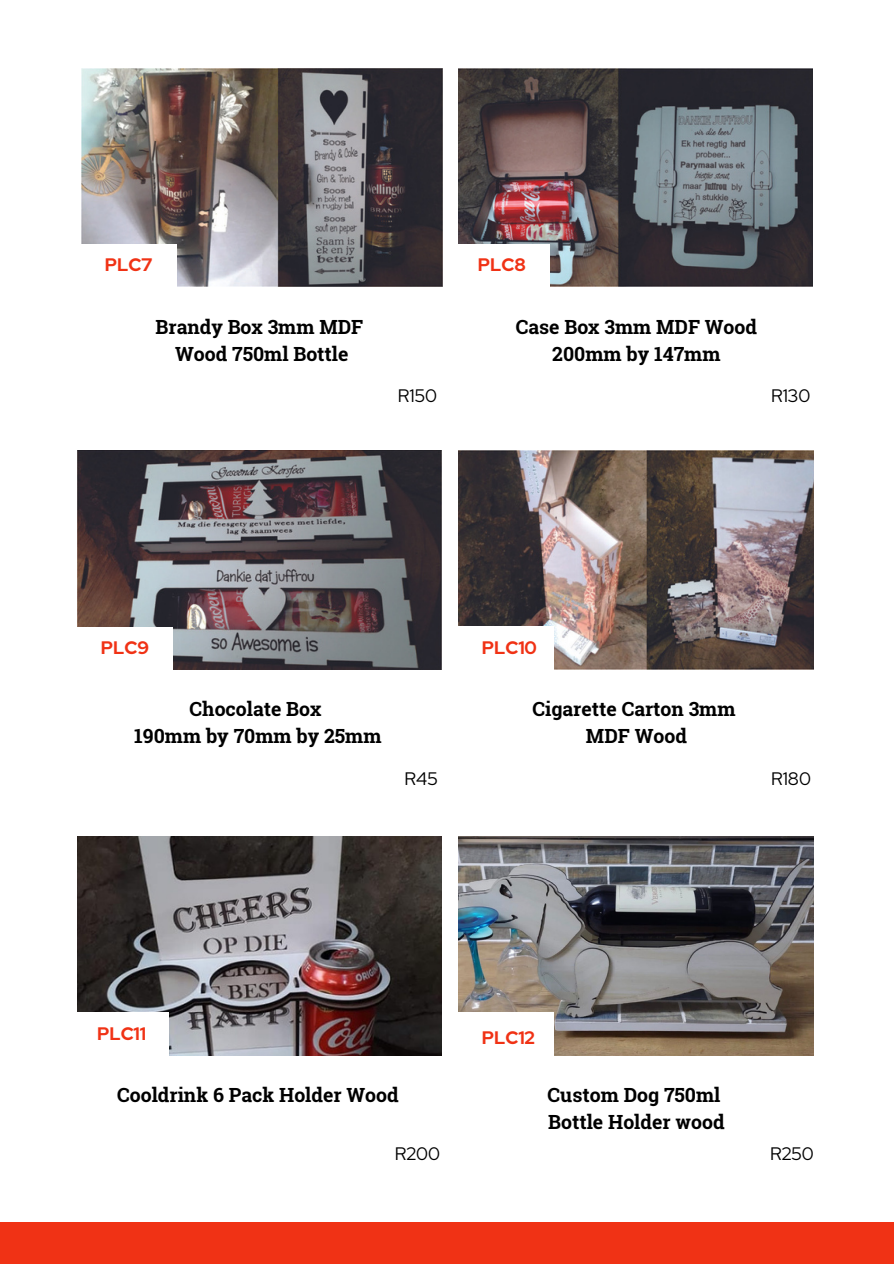
<style>
.page{position:relative;width:894px;height:1264px;background:#fff}
.page>*{position:absolute;margin:0;border:0;box-sizing:border-box;transform-origin:0 0}
.t1{font:700 19.5px/27px "Roboto Slab";color:#000;text-align:center}
.t2{font:700 18px "Red Hat Display";color:#f03215}
.t3{font:18px "Red Hat Display";color:#000}
</style>
<div class="page">
<img style="left:82px;top:68px;width:360px;height:219px">
<img style="left:78px;top:450px;width:364px;height:219px">
<img style="left:78px;top:836px;width:364px;height:219px">
<img style="left:458px;top:68px;width:354px;height:219px">
<img style="left:458px;top:836px;width:355px;height:219px">
<div style="left:78px;top:244px;width:99px;height:45px;background:#fff"></div>
<div style="left:71px;top:626px;width:102px;height:50px;background:#fff"></div>
<div style="left:65px;top:1012px;width:104px;height:48px;background:#fff"></div>
<div style="left:447px;top:244px;width:102px;height:50px;background:#fff"></div>
<img style="left:458px;top:450px;width:355px;height:219px">
<div style="left:455px;top:626px;width:99px;height:46px;background:#fff"></div>
<div style="left:455px;top:1012px;width:99px;height:48px;background:#fff"></div>
<div style="left:0;top:1222px;width:893px;height:41px;background:#f03215"></div>
<p class="t2" style="left:105px;top:253px;width:49px">PLC7</p>
<p class="t1" style="left:155px;top:312px;width:209px">Brandy Box 3mm MDF</p>
<p class="t1" style="left:175px;top:339px;width:175px">Wood 750ml Bottle</p>
<p class="t3" style="left:398px;top:383px;width:40px">R150</p>
<p class="t2" style="left:478px;top:253px;width:49px">PLC8</p>
<p class="t1" style="left:515px;top:312px;width:243px">Case Box 3mm MDF Wood<br>200mm by 147mm</p>
<p class="t3" style="left:770px;top:383px;width:41px">R130</p>
<p class="t2" style="left:101px;top:635px;width:49px">PLC9</p>
<p class="t1" style="left:189px;top:694px;width:133px">Chocolate Box</p>
<p class="t1" style="left:134px;top:721px;width:249px">190mm by 70mm by 25mm</p>
<p class="t3" style="left:404px;top:766px;width:35px">R45</p>
<p class="t2" style="left:481px;top:635px;width:57px">PLC10</p>
<p class="t1" style="left:532px;top:694px;width:204px">Cigarette Carton 3mm</p>
<p class="t1" style="left:586px;top:721px;width:102px">MDF Wood</p>
<p class="t3" style="left:770px;top:766px;width:41px">R180</p>
<p class="t2" style="left:97px;top:1021px;width:51px">PLC11</p>
<p class="t1" style="left:117px;top:1080px;width:283px">Cooldrink 6 Pack Holder Wood</p>
<p class="t2" style="left:481px;top:1025px;width:55px">PLC12</p>
<p class="t1" style="left:547px;top:1080px;width:174px">Custom Dog 750ml</p>
<p class="t1" style="left:548px;top:1107px;width:178px">Bottle Holder wood</p>
<p class="t3" style="left:395px;top:1141px;width:47px">R200</p>
<p class="t3" style="left:769px;top:1141px;width:45px">R250</p>
</div>
